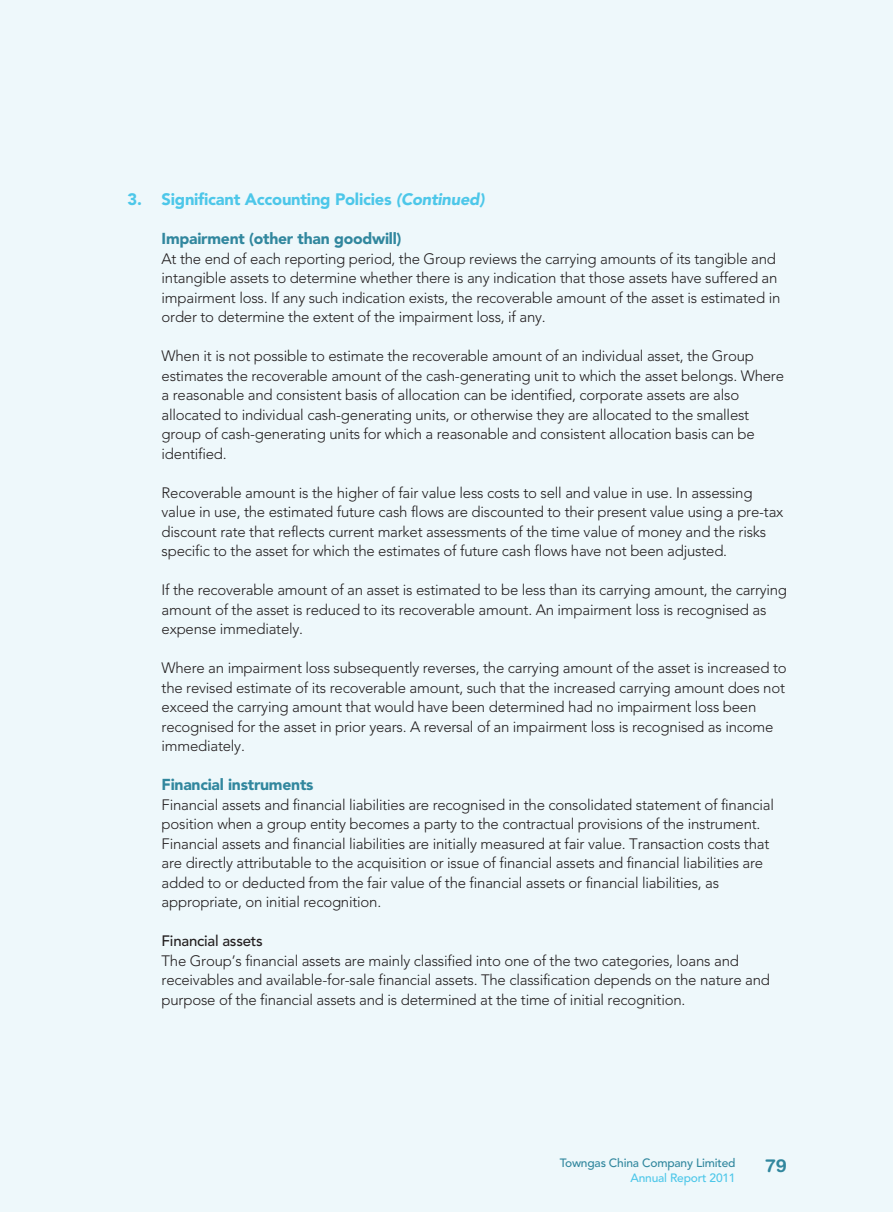
<style>
.page{position:relative;width:893px;height:1212px;background:#eef8fb}
.page>*{position:absolute;margin:0;border:0;box-sizing:border-box;transform-origin:0 0}
.t1{font:700 18px "Helvetica Rounded LT Std";color:#31879e}
.t2{font:900 16.5px "Avenir LT Std";letter-spacing:-.015em;color:#4dc7e9}
.t3{font:900 15.75px "Avenir LT Std";letter-spacing:-.015em;color:#31879e}
.t4{font:300 15px/19.5px "Avenir LT Std";letter-spacing:-.015em;color:#231f20}
.t5{font:500 15px "Avenir LT Std";letter-spacing:-.015em;color:#231f20}
.t6{font:500 12px "Avenir LT Std";letter-spacing:-.015em;color:#31879e}
.t7{font:500 12px "Avenir LT Std";letter-spacing:-.015em;color:#4dc7e9}
.s1{font-style:italic}
</style>
<div class="page">
<p class="t2" style="left:128px;top:189px;width:359px">3. Significant Accounting Policies <span class="s1">(Continued)</span></p>
<p class="t3" style="left:162px;top:229px;width:241px">Impairment (other than goodwill)</p>
<p class="t4" style="left:162px;top:249px;width:620px">At the end of each reporting period, the Group reviews the carrying amounts of its tangible and intangible assets to determine whether there is any indication that those assets have suffered an impairment loss. If any such indication exists, the recoverable amount of the asset is estimated in order to determine the extent of the impairment loss, if any.</p>
<p class="t4" style="left:162px;top:346px;width:624px">When it is not possible to estimate the recoverable amount of an individual asset, the Group estimates the recoverable amount of the cash-generating unit to which the asset belongs. Where a reasonable and consistent basis of allocation can be identified, corporate assets are also allocated to individual cash-generating units, or otherwise they are allocated to the smallest group of cash-generating units for which a reasonable and consistent allocation basis can be identified.</p>
<p class="t4" style="left:162px;top:483px;width:623px">Recoverable amount is the higher of fair value less costs to sell and value in use. In assessing value in use, the estimated future cash flows are discounted to their present value using a pre-tax discount rate that reflects current market assessments of the time value of money and the risks specific to the asset for which the estimates of future cash flows have not been adjusted.</p>
<p class="t4" style="left:162px;top:580px;width:627px">If the recoverable amount of an asset is estimated to be less than its carrying amount, the carrying amount of the asset is reduced to its recoverable amount. An impairment loss is recognised as expense immediately.</p>
<p class="t4" style="left:162px;top:658px;width:627px">Where an impairment loss subsequently reverses, the carrying amount of the asset is increased to the revised estimate of its recoverable amount, such that the increased carrying amount does not exceed the carrying amount that would have been determined had no impairment loss been recognised for the asset in prior years. A reversal of an impairment loss is recognised as income immediately.</p>
<p class="t3" style="left:162px;top:775px;width:153px">Financial instruments</p>
<p class="t4" style="left:162px;top:795px;width:614px">Financial assets and financial liabilities are recognised in the consolidated statement of financial position when a group entity becomes a party to the contractual provisions of the instrument.<br>Financial assets and financial liabilities are initially measured at fair value. Transaction costs that are directly attributable to the acquisition or issue of financial assets and financial liabilities are added to or deducted from the fair value of the financial assets or financial liabilities, as appropriate, on initial recognition.</p>
<p class="t5" style="left:162px;top:932px;width:103px">Financial assets</p>
<p class="t4" style="left:162px;top:951px;width:610px">The Group’s financial assets are mainly classified into one of the two categories, loans and receivables and available-for-sale financial assets. The classification depends on the nature and purpose of the financial assets and is determined at the time of initial recognition.</p>
<p class="t6" style="left:560px;top:1155px;width:177px">Towngas China Company Limited</p>
<p class="t1" style="left:766px;top:1154px;width:23px">79</p>
<p class="t7" style="left:630px;top:1170px;width:107px">Annual Report 2011</p>
</div>
